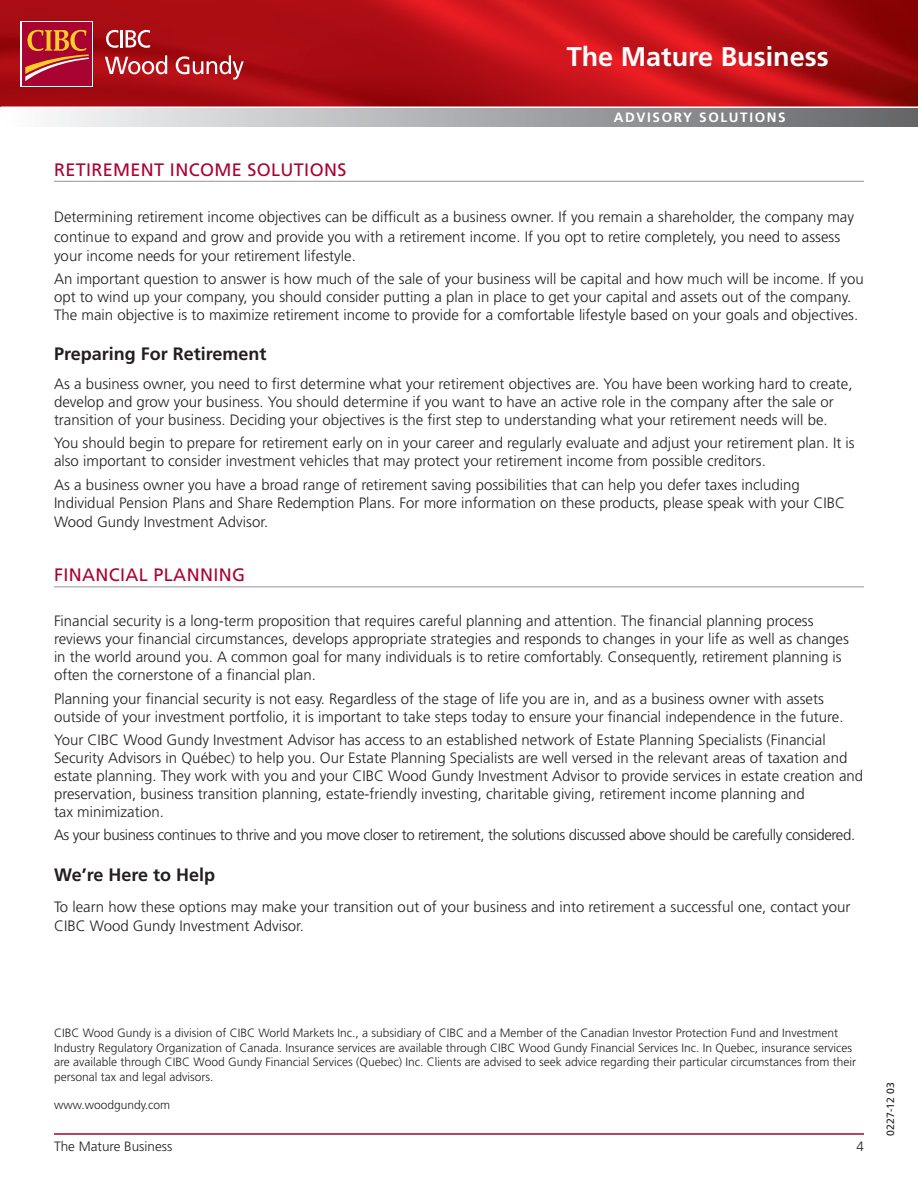
<style>
.page{position:relative;width:918px;height:1188px;background:#fff}
.page>*{position:absolute;margin:0;border:0;box-sizing:border-box;transform-origin:0 0}
.t1{font:700 27px "Frutiger LT Std";color:#fff}
.A-Heading{font:18px "Frutiger LT Std";letter-spacing:.02em;color:#a90332}
.B-Heading{font:700 18px "Frutiger LT Std";color:#231f20}
.Body_Text{font:300 15px/18px "Frutiger LT Std";color:#231f20}
.First_body_text_afte{font:300 15px/18px "Frutiger LT Std";color:#231f20}
.Body_Text-2{font:300 15px "Frutiger LT Std";letter-spacing:-.025em;color:#231f20}
.t2{font:300 13.5px "Frutiger LT Std";color:#231f20}
.t3{font:700 13.5px "Frutiger LT Std";letter-spacing:.12em;color:#fff}
.t4{font:300 12px/14.4px "Frutiger LT Std";color:#231f20}
.B-Heading-2{font:10.5px "Frutiger LT Std";color:#231f20}
</style>
<div class="page">
<img style="left:0;top:0;width:918px;height:107px">
<div style="left:21px;top:21px;width:72px;height:66px;background:#a90332"></div>
<svg style="left:25px;top:30px;width:64px;height:51px"></svg>
<svg style="left:106px;top:30px;width:44px;height:18px"></svg>
<svg style="left:105px;top:55px;width:62px;height:19px"></svg>
<svg style="left:176px;top:55px;width:68px;height:25px"></svg>
<div style="left:1px;top:108px;width:917px;height:18px;background:linear-gradient(to right,#fbfcfd,#626367)"></div>
<hr style="left:1px;top:106px;width:917px;height:2px;background:#fff">
<hr style="left:54px;top:1133px;width:810px;height:2px;background:#a90332">
<hr style="left:54px;top:181px;width:810px;height:1px;background:#939598">
<hr style="left:54px;top:586px;width:810px;height:1px;background:#939598">
<h1 class="t1" style="left:567px;top:41px;width:264px">The Mature Business</h1>
<p class="t3" style="left:614px;top:109px;width:173px">ADVISORY SOLUTIONS</p>
<p class="A-Heading" style="left:54px;top:159px;width:294px">RETIREMENT INCOME SOLUTIONS</p>
<p class="First_body_text_afte" style="left:54px;top:207px;width:802px;line-height:19.5px">Determining retirement income objectives can be difficult as a business owner. If you remain a shareholder, the company may continue to expand and grow and provide you with a retirement income. If you opt to retire completely, you need to assess your income needs for your retirement lifestyle.</p>
<p class="Body_Text" style="left:54px;top:270px;width:811px">An important question to answer is how much of the sale of your business will be capital and how much will be income. If you opt to wind up your company, you should consider putting a plan in place to get your capital and assets out of the company.<br>The main objective is to maximize retirement income to provide for a comfortable lifestyle based on your goals and objectives.</p>
<p class="B-Heading" style="left:54px;top:343px;width:214px">Preparing For Retirement</p>
<p class="First_body_text_afte" style="left:54px;top:375px;width:800px">As a business owner, you need to first determine what your retirement objectives are. You have been working hard to create, develop and grow your business. You should determine if you want to have an active role in the company after the sale or transition of your business. Deciding your objectives is the first step to understanding what your retirement needs will be.</p>
<p class="Body_Text" style="left:54px;top:434px;width:802px">You should begin to prepare for retirement early on in your career and regularly evaluate and adjust your retirement plan. It is also important to consider investment vehicles that may protect your retirement income from possible creditors.</p>
<p class="Body_Text" style="left:54px;top:476px;width:793px">As a business owner you have a broad range of retirement saving possibilities that can help you defer taxes including<br>Individual Pension Plans and Share Redemption Plans. For more information on these products, please speak with your CIBC</p>
<p class="Body_Text" style="left:54px;top:513px;width:216px">Wood Gundy Investment Advisor.</p>
<p class="A-Heading" style="left:54px;top:564px;width:193px">FINANCIAL PLANNING</p>
<p class="First_body_text_afte" style="left:54px;top:612px;width:796px">Financial security is a long-term proposition that requires careful planning and attention. The financial planning process reviews your financial circumstances, develops appropriate strategies and responds to changes in your life as well as changes in the world around you. A common goal for many individuals is to retire comfortably. Consequently, retirement planning is often the cornerstone of a financial plan.</p>
<p class="Body_Text" style="left:54px;top:690px;width:791px">Planning your financial security is not easy. Regardless of the stage of life you are in, and as a business owner with assets outside of your investment portfolio, it is important to take steps today to ensure your financial independence in the future.</p>
<p class="Body_Text" style="left:54px;top:731px;width:811px">Your CIBC Wood Gundy Investment Advisor has access to an established network of Estate Planning Specialists (Financial Security Advisors in Québec) to help you. Our Estate Planning Specialists are well versed in the relevant areas of taxation and estate planning. They work with you and your CIBC Wood Gundy Investment Advisor to provide services in estate creation and preservation, business transition planning, estate-friendly investing, charitable giving, retirement income planning and<br>tax minimization.</p>
<p class="Body_Text-2" style="left:54px;top:827px;width:803px">As your business continues to thrive and you move closer to retirement, the solutions discussed above should be carefully considered.</p>
<p class="B-Heading" style="left:54px;top:865px;width:163px">We’re Here to Help</p>
<p class="First_body_text_afte" style="left:54px;top:897px;width:798px;line-height:19.5px">To learn how these options may make your transition out of your business and into retirement a successful one, contact your<br>CIBC Wood Gundy Investment Advisor.</p>
<p class="t4" style="left:54px;top:1026px;width:804px">CIBC Wood Gundy is a division of CIBC World Markets Inc., a subsidiary of CIBC and a Member of the Canadian Investor Protection Fund and Investment Industry Regulatory Organization of Canada. Insurance services are available through CIBC Wood Gundy Financial Services Inc. In Quebec, insurance services are available through CIBC Wood Gundy Financial Services (Quebec) Inc. Clients are advised to seek advice regarding their particular circumstances from their personal tax and legal advisors.</p>
<p class="t4" style="left:54px;top:1098px;width:118px">www.woodgundy.com</p>
<p class="t2" style="left:54px;top:1139px;width:120px">The Mature Business</p>
<p class="t2" style="left:856px;top:1139px;width:9px">4</p>
<p class="B-Heading-2" style="left:884px;top:1136px;width:55px;rotate:-90deg">0227-12 03</p>
</div>
